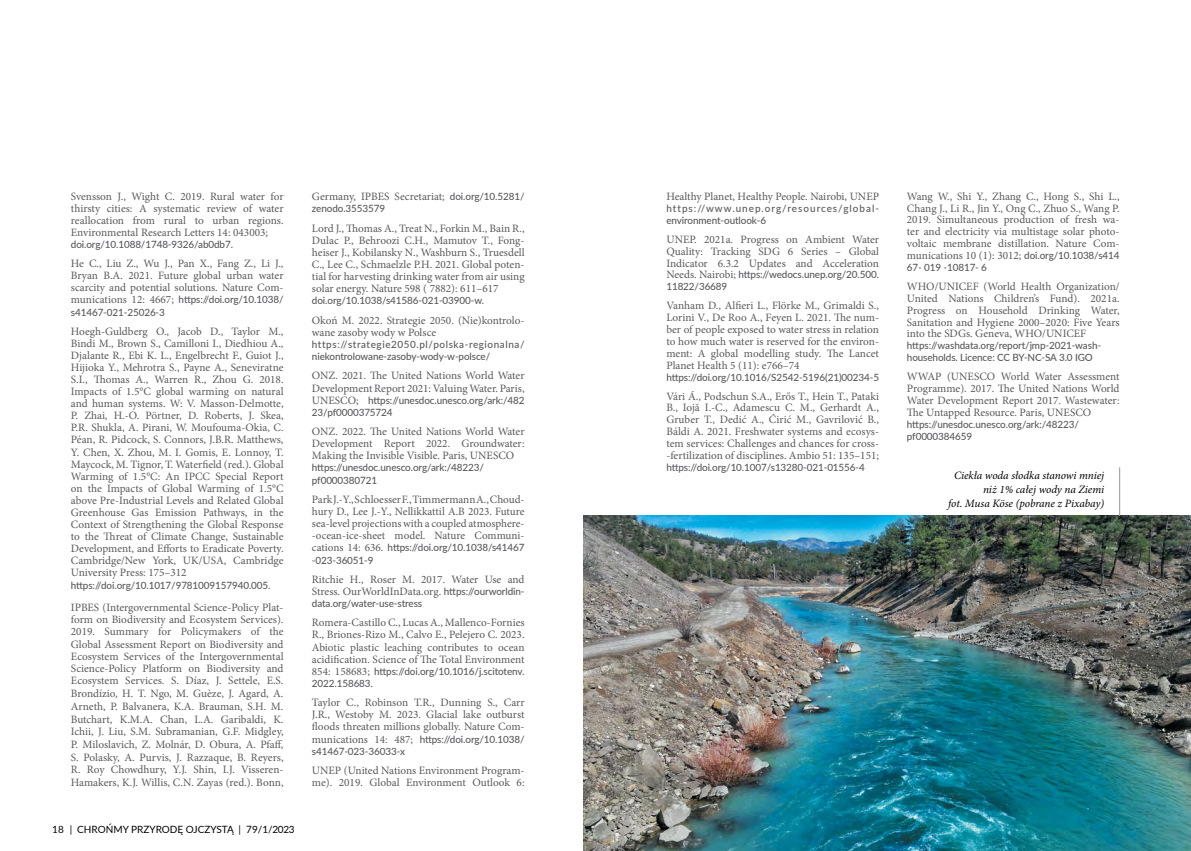
<style>
.page{position:relative;width:1191px;height:851px;background:#fff}
.page>*{position:absolute;margin:0;border:0;box-sizing:border-box;transform-origin:0 0}
.literatura{font:11.25px/12.1px "Minion Pro";color:#58595b;text-align:justify}
.zdjecie_tekst_podpis{font:italic 11.25px/13.8px "Minion Pro";letter-spacing:-.005em;color:#000;text-align:right}
.literatura-2{font:500 10px/12.1px "Lato";letter-spacing:-.01em;color:#58595b}
.literatura-3{font:500 10px/12.1px "Lato";letter-spacing:.05em;color:#58595b}
.literatura-4{font:500 10px/11.9px "Lato";letter-spacing:.095em;color:#58595b}
.t1{font:10px "Lato";color:#000}
.s1{font-family:"Minion Pro";font-weight:400;font-size:11.25px}
.s2{font-family:"Lato";font-weight:500;font-size:10px}
</style>
<div class="page">
<img style="left:584px;top:516px;width:607px;height:334px">
<hr style="left:1119px;top:467px;width:1px;height:49px;background:#a7a9ac">
<p class="literatura" style="left:71px;top:190px;width:214px">Svensson J., Wight C. 2019. Rural water for thirsty cities: A systematic review of water reallocation from rural to urban regions.<br>Environmental Research Letters 14: 043003;</p>
<p class="literatura-2" style="left:71px;top:238px;width:164px">doi.org/10.1088/1748-9326/ab0db7.</p>
<p class="literatura" style="left:71px;top:257px;width:214px">He C., Liu Z., Wu J., Pan X., Fang Z., Li J., Bryan B.A. 2021. Future global urban water scarcity and potential solutions. Nature Com-</p>
<p class="literatura-2" style="left:71px;top:293px;width:214px"><span class="s1">munications 12: 4667;</span> https://doi.org/10.1038/ s41467-021-25026-3</p>
<p class="literatura" style="left:71px;top:325px;width:214px">Hoegh-Guldberg O., Jacob D., Taylor M., Bindi M., Brown S., Camilloni I., Diedhiou A., Djalante R., Ebi K. L., Engelbrecht F., Guiot J., Hijioka Y., Mehrotra S., Payne A., Seneviratne S.I., Thomas A., Warren R., Zhou G. 2018.<br>Impacts of 1.5°C global warming on natural and human systems. W: V. Masson-Delmotte, P. Zhai, H.-O. Pörtner, D. Roberts, J. Skea, P.R. Shukla, A. Pirani, W. Moufouma-Okia, C.<br>Péan, R. Pidcock, S. Connors, J.B.R. Matthews, Y. Chen, X. Zhou, M. I. Gomis, E. Lonnoy, T.<br>Maycock, M. Tignor, T. Waterfield (red.). Global Warming of 1.5°C: An IPCC Special Report on the Impacts of Global Warming of 1.5°C above Pre-Industrial Levels and Related Global Greenhouse Gas Emission Pathways, in the Context of Strengthening the Global Response to the Threat of Climate Change, Sustainable Development, and Efforts to Eradicate Poverty.<br>Cambridge/New York, UK/USA, Cambridge University Press: 175–312</p>
<p class="literatura-2" style="left:71px;top:578px;width:201px">https://doi.org/10.1017/9781009157940.005.</p>
<p class="literatura" style="left:71px;top:601px;width:214px;line-height:12.5px">IPBES (Intergovernmental Science-Policy Plat&shy;form on Biodiversity and Ecosystem Services).<br>2019. Summary for Policymakers of the Global Assessment Report on Biodiversity and Ecosystem Services of the Intergovernmental Science-Policy Platform on Biodiversity and Ecosystem Services. S. Díaz, J. Settele, E.S.<br>Brondízio, H. T. Ngo, M. Guèze, J. Agard, A.<br>Arneth, P. Balvanera, K.A. Brauman, S.H. M.<br>Butchart, K.M.A. Chan, L.A. Garibaldi, K.<br>Ichii, J. Liu, S.M. Subramanian, G.F. Midgley, P. Miloslavich, Z. Molnár, D. Obura, A. Pfaff, S. Polasky, A. Purvis, J. Razzaque, B. Reyers, R. Roy Chowdhury, Y.J. Shin, I.J. Visseren-Hamakers, K.J. Willis, C.N. Zayas (red.). Bonn,</p>
<p class="t1" style="left:52px;top:821px;width:244px">18 | CHROŃMY PRZYRODĘ OJCZYSTĄ | 79/1/2023</p>
<p class="literatura" style="left:312px;top:190px;width:214px">Germany, IPBES Secretariat; <span class="s2">doi.org/10.5281/</span></p>
<p class="literatura-2" style="left:312px;top:202px;width:75px">zenodo.3553579</p>
<p class="literatura" style="left:312px;top:222px;width:214px">Lord J., Thomas A., Treat N., Forkin M., Bain R., Dulac P., Behroozi C.H., Mamutov T., Fong&shy;heiser J., Kobilansky N., Washburn S., Truesdell C., Lee C., Schmaelzle P.H. 2021. Global poten&shy;tial for harvesting drinking water from air using solar energy. Nature 598 ( 7882): 611–617</p>
<p class="literatura-2" style="left:312px;top:294px;width:174px">doi.org/10.1038/s41586-021-03900-w.</p>
<p class="literatura" style="left:312px;top:314px;width:213px">Okoń M. 2022. Strategie 2050. (Nie)kontrolo&shy;wane zasoby wody w Polsce</p>
<p class="literatura-3" style="left:312px;top:338px;width:214px">https://strategie2050.pl/polska-regionalna/ niekontrolowane-zasoby-wody-w-polsce/</p>
<p class="literatura" style="left:312px;top:370px;width:214px">ONZ. 2021. The United Nations World Water<br>Development Report 2021: Valuing Water. Paris,</p>
<p class="literatura-2" style="left:312px;top:393px;width:214px"><span class="s1">UNESCO;</span> https://unesdoc.unesco.org/ark:/482<br>23/pf0000375724</p>
<p class="literatura" style="left:312px;top:425px;width:214px">ONZ. 2022. The United Nations World Water Development Report 2022. Groundwater:<br>Making the Invisible Visible. Paris, UNESCO</p>
<p class="literatura-2" style="left:312px;top:461px;width:173px">https://unesdoc.unesco.org/ark:/48223/ pf0000380721</p>
<p class="literatura" style="left:312px;top:493px;width:214px">Park J.-Y., Schloesser F., Timmermann A., Choud&shy;hury D., Lee J.-Y., Nellikkattil A.B 2023. Future sea-level projections with a coupled atmosphere--ocean-ice-sheet model. Nature Communi-</p>
<p class="literatura-2" style="left:312px;top:541px;width:214px"><span class="s1">cations 14: 636.</span> https://doi.org/10.1038/s41467 -023-36051-9</p>
<p class="literatura" style="left:312px;top:573px;width:214px">Ritchie H., Roser M. 2017. Water Use and<br>Stress. OurWorldInData.org. <span class="s2">https://ourworldin-</span></p>
<p class="literatura-2" style="left:312px;top:596px;width:112px">data.org/water-use-stress</p>
<p class="literatura" style="left:312px;top:616px;width:214px">Romera-Castillo C., Lucas A., Mallenco-Fornies R., Briones-Rizo M., Calvo E., Pelejero C. 2023.<br>Abiotic plastic leaching contributes to ocean acidification. Science of The Total Environment</p>
<p class="literatura-2" style="left:312px;top:664px;width:214px"><span class="s1">854: 158683;</span> https://doi.org/10.1016/j.scitotenv.<br>2022.158683<span class="s1">.</span></p>
<p class="literatura" style="left:312px;top:696px;width:214px">Taylor C., Robinson T.R., Dunning S., Carr J.R., Westoby M. 2023. Glacial lake outburst floods threaten millions globally. Nature Com-</p>
<p class="literatura-2" style="left:312px;top:732px;width:214px"><span class="s1">munications 14: 487;</span> https://doi.org/10.1038/ s41467-023-36033-x</p>
<p class="literatura" style="left:312px;top:764px;width:214px">UNEP (United Nations Environment Program&shy;me). 2019. Global Environment Outlook 6:</p>
<p class="literatura" style="left:666px;top:190px;width:214px">Healthy Planet, Healthy People. Nairobi, UNEP</p>
<p class="literatura-4" style="left:666px;top:202px;width:214px">https://www.unep.org/resources/global&shy;environment-outlook-6</p>
<p class="literatura" style="left:666px;top:233px;width:214px">UNEP. 2021a. Progress on Ambient Water Quality: Tracking SDG 6 Series – Global Indicator 6.3.2 Updates and Acceleration</p>
<p class="literatura-2" style="left:666px;top:268px;width:214px"><span class="s1">Needs. Nairobi;</span> https://wedocs.unep.org/20.500.<br>11822/36689</p>
<p class="literatura" style="left:666px;top:300px;width:214px">Vanham D., Alfieri L., Flörke M., Grimaldi S., Lorini V., De Roo A., Feyen L. 2021. The num&shy;ber of people exposed to water stress in relation to how much water is reserved for the environ&shy;ment: A global modelling study. The Lancet Planet Health 5 (11): e766–74</p>
<p class="literatura-2" style="left:666px;top:370px;width:214px">https://doi.org/10.1016/S2542-5196(21)00234-5</p>
<p class="literatura" style="left:666px;top:390px;width:214px">Vári Á., Podschun S.A., Erős T., Hein T., Pataki B., Iojă I.-C., Adamescu C. M., Gerhardt A., Gruber T., Dedić A., Ćirić M., Gavrilović B., Báldi A. 2021. Freshwater systems and ecosys&shy;tem services: Challenges and chances for cross--fertilization of disciplines. Ambio 51: 135–151;</p>
<p class="literatura-2" style="left:666px;top:460px;width:200px">https://doi.org/10.1007/s13280-021-01556-4</p>
<p class="literatura" style="left:907px;top:190px;width:214px">Wang W., Shi Y., Zhang C., Hong S., Shi L., Chang J., Li R., Jin Y., Ong C., Zhuo S., Wang P.<br>2019. Simultaneous production of fresh wa&shy;ter and electricity via multistage solar photo&shy;voltaic membrane distillation. Nature Com&shy;munications 10 (1): 3012; <span class="s2">doi.org/10.1038/s414</span></p>
<p class="literatura-2" style="left:907px;top:261px;width:82px">67- 019 -10817- 6</p>
<p class="literatura" style="left:907px;top:280px;width:214px">WHO/UNICEF (World Health Organization/ United Nations Children’s Fund). 2021a.<br>Progress on Household Drinking Water, Sanitation and Hygiene 2000–2020: Five Years into the SDGs. Geneva, WHO/UNICEF</p>
<p class="literatura-2" style="left:907px;top:339px;width:196px">https://washdata.org/report/jmp-2021-wash&shy;households. Licence: CC BY-NC-SA 3.0 IGO</p>
<p class="literatura" style="left:907px;top:370px;width:214px">WWAP (UNESCO World Water Assessment Programme). 2017. The United Nations World Water Development Report 2017. Wastewater:<br>The Untapped Resource. Paris, UNESCO</p>
<p class="literatura-2" style="left:907px;top:417px;width:173px">https://unesdoc.unesco.org/ark:/48223/ pf0000384659</p>
<p class="zdjecie_tekst_podpis" style="left:948px;top:468px;width:157px">Ciekła woda słodka stanowi mniej niż 1% całej wody na Ziemi<br>fot. Musa Köse (pobrane z Pixabay)</p>
</div>
